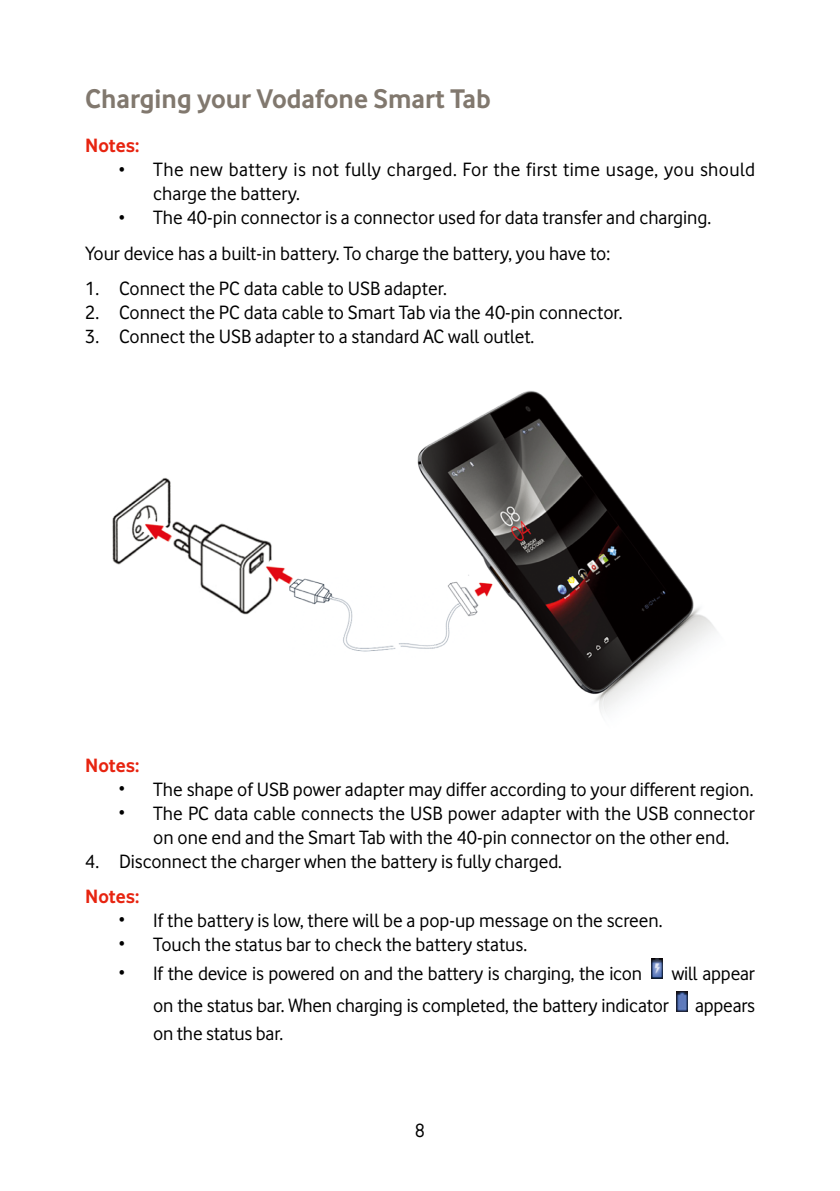
<style>
.page{position:relative;width:840px;height:1191px;background:#fff}
.page>*{position:absolute;margin:0;border:0;box-sizing:border-box;transform-origin:0 0}
.t1{font:700 28px "Vodafone Rg";color:#81786e}
.t2{font:20px/35.4px "Vodafone Rg";color:#000}
.t3{font:20px/24px "Vodafone Rg";letter-spacing:.02em;color:#000}
.t4{font:700 20px "Vodafone Rg";color:#e72410}
.s1{font-size:12px}
</style>
<div class="page">
<img style="left:112px;top:390px;width:604px;height:324px">
<img style="left:651px;top:958px;width:11px;height:20px">
<img style="left:676px;top:991px;width:10px;height:20px">
<h1 class="t1" style="left:85px;top:83px;width:407px">Charging your Vodafone Smart Tab</h1>
<p class="t4" style="left:85px;top:134px;width:56px">Notes:</p>
<p class="t3" style="left:153px;top:158px;width:603px;text-indent:-34px"><span class="s1">•</span> The new battery is not fully charged. For the first time usage, you should charge the battery.</p>
<p class="t2" style="left:85px;top:200px;width:627px;text-indent:34px"><span class="s1">•</span> The 40-pin connector is a connector used for data transfer and charging.<br>Your device has a built-in battery. To charge the battery, you have to:</p>
<p class="t2" style="left:85px;top:271px;width:363px">1. Connect the PC data cable to USB adapter.</p>
<p class="t2" style="left:85px;top:295px;width:538px">2. Connect the PC data cable to Smart Tab via the 40-pin connector.</p>
<p class="t2" style="left:85px;top:319px;width:450px">3. Connect the USB adapter to a standard AC wall outlet.</p>
<p class="t4" style="left:85px;top:753px;width:56px">Notes:</p>
<p class="t2" style="left:119px;top:771px;width:635px"><span class="s1">•</span> The shape of USB power adapter may differ according to your different region.</p>
<p class="t2" style="left:119px;top:801px;width:636px;line-height:24px;text-align:center"><span class="s1">•</span> The PC data cable connects the USB power adapter with the USB connector on one end and the Smart Tab with the 40-pin connector on the other end.</p>
<p class="t2" style="left:85px;top:843px;width:478px">4. Disconnect the charger when the battery is fully charged.</p>
<p class="t4" style="left:85px;top:884px;width:56px">Notes:</p>
<p class="t2" style="left:119px;top:902px;width:544px"><span class="s1">•</span> If the battery is low, there will be a pop-up message on the screen.</p>
<p class="t2" style="left:119px;top:926px;width:409px"><span class="s1">•</span> Touch the status bar to check the battery status.</p>
<p class="t2" style="left:119px;top:955px;width:524px"><span class="s1">•</span> If the device is powered on and the battery is charging, the icon</p>
<p class="t2" style="left:671px;top:955px;width:84px">will appear</p>
<p class="t2" style="left:153px;top:987px;width:516px">on the status bar. When charging is completed, the battery indicator</p>
<p class="t2" style="left:694px;top:987px;width:61px">appears</p>
<p class="t2" style="left:153px;top:1015px;width:131px">on the status bar.</p>
<p class="t2" style="left:414px;top:1112px;width:12px">8</p>
</div>
